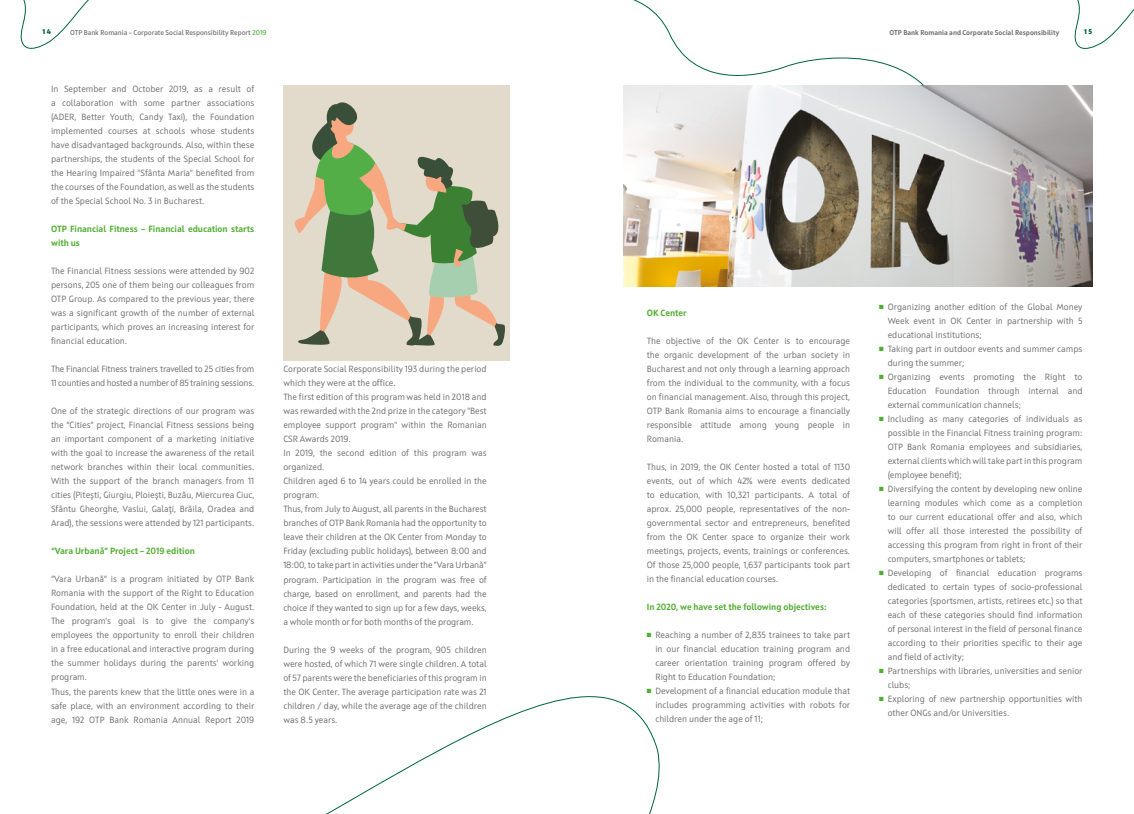
<style>
.page{position:relative;width:1134px;height:814px;background:#fff}
.page>*{position:absolute;margin:0;border:0;box-sizing:border-box;transform-origin:0 0}
.t1{font:9px/14px "Squad";color:#706f6f;text-align:justify}
.t2{font:700 9px/14px "Squad";color:#52ae32}
.t3{font:9px/14px "Squad";letter-spacing:-.02em;color:#706f6f}
.t4{font:600 7px "Squad";color:#706f6f}
.t5{font:700 7px "Squad";color:#706f6f}
.t6{font:800 7px "Squad";color:#006539}
.s1{color:#54b047}
.s2{color:#52ae32}
</style>
<div class="page">
<svg style="left:20px;top:0;width:69px;height:49px"></svg>
<svg style="left:1074px;top:0;width:60px;height:49px"></svg>
<svg style="left:623px;top:0;width:301px;height:128px"></svg>
<div style="left:283px;top:85px;width:227px;height:275px;background:#e2dacb"></div>
<svg style="left:294px;top:102px;width:211px;height:244px"></svg>
<svg style="left:326px;top:696px;width:334px;height:118px"></svg>
<img style="left:624px;top:85px;width:468px;height:201px">
<p class="t6" style="left:43px;top:27px;width:10px">14</p>
<p class="t4" style="left:70px;top:28px;width:198px">OTP Bank Romania – Corporate Social Responsibility Report <span class="s1">2019</span></p>
<p class="t5" style="left:889px;top:28px;width:171px">OTP Bank Romania and Corporate Social Responsibility</p>
<p class="t6" style="left:1084px;top:27px;width:9px">15</p>
<p class="t1" style="left:51px;top:82px;width:205px">In September and October 2019, as a result of a collaboration with some partner associations (ADER, Better Youth, Candy Taxi), the Foundation implemented courses at schools whose students have disadvantaged backgrounds. Also, within these partnerships, the students of the Special School for the Hearing Impaired "Sfânta Maria" benefited from the courses of the Foundation, as well as the students of the Special School No. 3 in Bucharest.</p>
<p class="t2" style="left:51px;top:222px;width:205px">OTP Financial Fitness – Financial education starts with us</p>
<p class="t1" style="left:51px;top:264px;width:205px">The Financial Fitness sessions were attended by 902 persons, 205 one of them being our colleagues from OTP Group. As compared to the previous year, there was a significant growth of the number of external participants, which proves an increasing interest for financial education.</p>
<p class="t3" style="left:51px;top:362px;width:205px">The Financial Fitness trainers travelled to 25 cities from<br>11 counties and hosted a number of 85 training sessions.</p>
<p class="t1" style="left:51px;top:404px;width:205px">One of the strategic directions of our program was the “Cities” project, Financial Fitness sessions being an important component of a marketing initiative with the goal to increase the awareness of the retail network branches within their local communities.<br>With the support of the branch managers from 11 cities (Piteşti, Giurgiu, Ploieşti, Buzău, Miercurea Ciuc, Sfântu Gheorghe, Vaslui, Galaţi, Brăila, Oradea and Arad), the sessions were attended by 121 participants.</p>
<p class="t2" style="left:51px;top:544px;width:145px">“Vara Urbană” Project – 2019 edition</p>
<p class="t1" style="left:51px;top:572px;width:205px;text-align:left">“Vara Urbană” is a program initiated by OTP Bank Romania with the support of the Right to Education Foundation, held at the OK Center in July - August.<br>The program’s goal is to give the company's employees the opportunity to enroll their children in a free educational and interactive program during the summer holidays during the parents' working program.<br>Thus, the parents knew that the little ones were in a safe place, with an environment according to their age, 192 OTP Bank Romania Annual Report 2019</p>
<p class="t1" style="left:283px;top:362px;width:205px;text-align:left">Corporate Social Responsibility 193 during the period which they were at the office.<br>The first edition of this program was held in 2018 and was rewarded with the 2nd prize in the category "Best employee support program" within the Romanian CSR Awards 2019.<br>In 2019, the second edition of this program was organized.<br>Children aged 6 to 14 years could be enrolled in the program.<br>Thus, from July to August, all parents in the Bucharest branches of OTP Bank Romania had the opportunity to leave their children at the OK Center from Monday to Friday (excluding public holidays), between 8:00 and 18:00, to take part in activities under the ”Vara Urbană” program. Participation in the program was free of charge, based on enrollment, and parents had the choice if they wanted to sign up for a few days, weeks, a whole month or for both months of the program.</p>
<p class="t1" style="left:283px;top:642px;width:205px">During the 9 weeks of the program, 905 children were hosted, of which 71 were single children. A total of 57 parents were the beneficiaries of this program in the OK Center. The average participation rate was 21 children / day, while the average age of the children was 8.5 years.</p>
<p class="t2" style="left:647px;top:306px;width:41px">OK Center</p>
<p class="t1" style="left:647px;top:334px;width:205px">The objective of the OK Center is to encourage the organic development of the urban society in Bucharest and not only through a learning approach from the individual to the community, with a focus on financial management. Also, through this project, OTP Bank Romania aims to encourage a financially responsible attitude among young people in Romania.</p>
<p class="t1" style="left:647px;top:460px;width:205px">Thus, in 2019, the OK Center hosted a total of 1130 events, out of which 42% were events dedicated to education, with 10,321 participants. A total of aprox. 25,000 people, representatives of the non&shy;governmental sector and entrepreneurs, benefited from the OK Center space to organize their work meetings, projects, events, trainings or conferences.<br>Of those 25,000 people, 1,637 participants took part in the financial education courses.</p>
<p class="t2" style="left:647px;top:600px;width:181px">In 2020, we have set the following objectives:</p>
<p class="t1" style="left:655px;top:628px;width:196px;text-indent:-9px"><span class="s2">■</span> Reaching a number of 2,835 trainees to take part in our financial education training program and career orientation training program offered by Right to Education Foundation;</p>
<p class="t1" style="left:655px;top:684px;width:196px;text-indent:-9px"><span class="s2">■</span> Development of a financial education module that includes programming activities with robots for children under the age of 11;</p>
<p class="t1" style="left:888px;top:300px;width:196px;text-indent:-9px"><span class="s2">■</span> Organizing another edition of the Global Money Week event in OK Center in partnership with 5 educational institutions;</p>
<p class="t1" style="left:888px;top:342px;width:196px;text-indent:-9px"><span class="s2">■</span> Taking part in outdoor events and summer camps during the summer;</p>
<p class="t1" style="left:888px;top:370px;width:196px;text-indent:-9px"><span class="s2">■</span> Organizing events promoting the Right to Education Foundation through internal and external communication channels;</p>
<p class="t1" style="left:888px;top:412px;width:196px;text-indent:-9px"><span class="s2">■</span> Including as many categories of individuals as possible in the Financial Fitness training program:<br>OTP Bank Romania employees and subsidiaries, external clients which will take part in this program (employee benefit);</p>
<p class="t1" style="left:888px;top:482px;width:196px;text-indent:-9px"><span class="s2">■</span> Diversifying the content by developing new online learning modules which come as a completion to our current educational offer and also, which will offer all those interested the possibility of accessing this program from right in front of their computers, smartphones or tablets;</p>
<p class="t1" style="left:888px;top:566px;width:196px;text-indent:-9px"><span class="s2">■</span> Developing of financial education programs dedicated to certain types of socio-professional categories (sportsmen, artists, retirees etc.) so that each of these categories should find information of personal interest in the field of personal finance according to their priorities specific to their age and field of activity;</p>
<p class="t1" style="left:888px;top:664px;width:196px;text-indent:-9px"><span class="s2">■</span> Partnerships with libraries, universities and senior clubs;</p>
<p class="t1" style="left:888px;top:692px;width:196px;text-indent:-9px"><span class="s2">■</span> Exploring of new partnership opportunities with other ONGs and/or Universities.</p>
</div>
